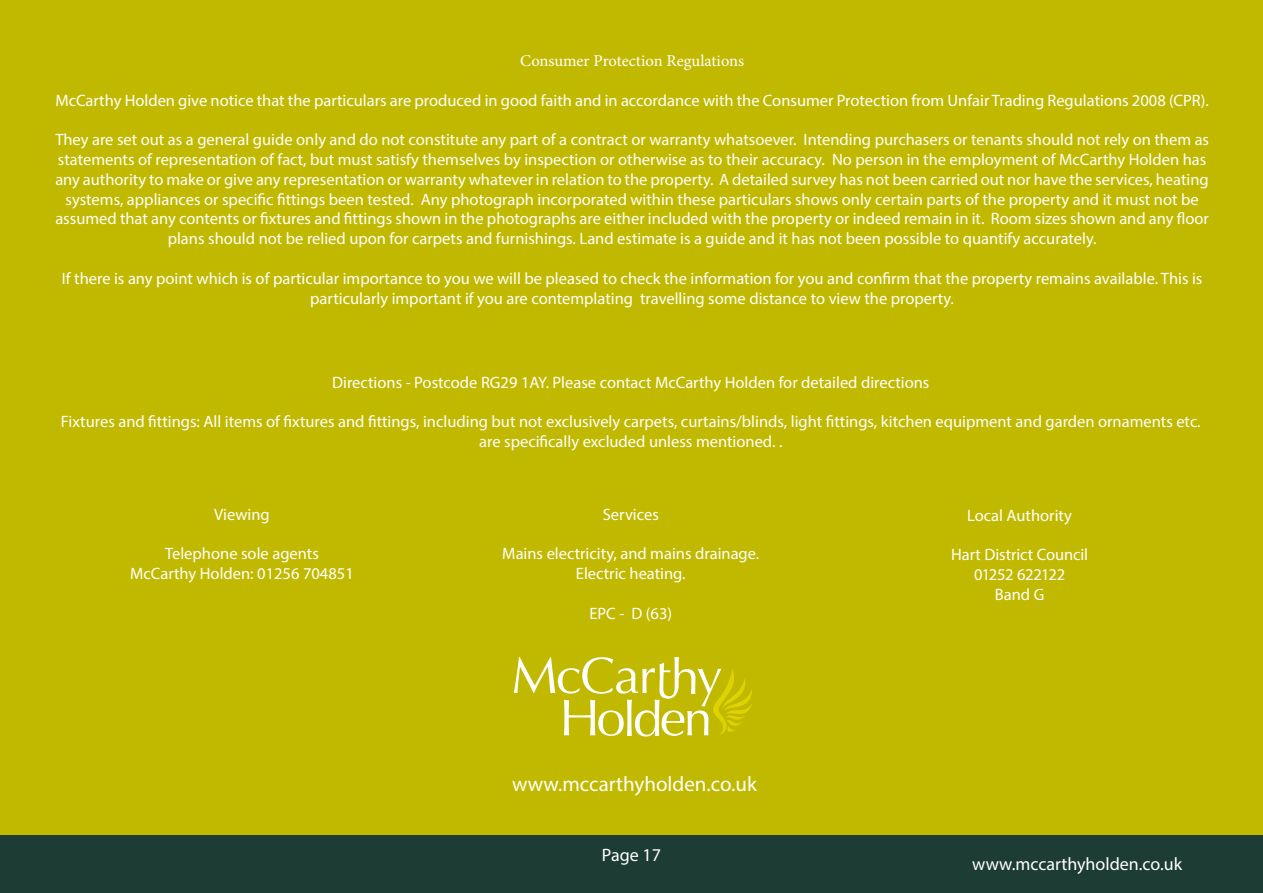
<style>
.page{position:relative;width:1263px;height:893px;background:#fff}
.page>*{position:absolute;margin:0;border:0;box-sizing:border-box;transform-origin:0 0}
.t1{font:21px "Myriad Pro";color:#fff}
.t2{font:18px "Myriad Pro";color:#fff}
.t3{font:16.5px/19.8px "Myriad Pro";color:#fff;text-align:center}
.t4{font:16.5px "Minion Pro";color:#fff}
</style>
<div class="page">
<div style="left:0;top:0;width:1263px;height:843px;background:#c1b900"></div>
<div style="left:0;top:835px;width:1263px;height:58px;background:#1c3c34"></div>
<svg style="left:514px;top:657px;width:237px;height:79px"></svg>
<p class="t4" style="left:520px;top:50px;width:226px">Consumer Protection Regulations</p>
<p class="t3" style="left:55px;top:90px;width:1155px">McCarthy Holden give notice that the particulars are produced in good faith and in accordance with the Consumer Protection from Unfair Trading Regulations 2008 (CPR).</p>
<p class="t3" style="left:55px;top:130px;width:1155px">They are set out as a general guide only and do not constitute any part of a contract or warranty whatsoever. Intending purchasers or tenants should not rely on them as statements of representation of fact, but must satisfy themselves by inspection or otherwise as to their accuracy. No person in the employment of McCarthy Holden has any authority to make or give any representation or warranty whatever in relation to the property. A detailed survey has not been carried out nor have the services, heating systems, appliances or specific fittings been tested. Any photograph incorporated within these particulars shows only certain parts of the property and it must not be assumed that any contents or fixtures and fittings shown in the photographs are either included with the property or indeed remain in it. Room sizes shown and any floor plans should not be relied upon for carpets and furnishings. Land estimate is a guide and it has not been possible to quantify accurately.</p>
<p class="t3" style="left:62px;top:268px;width:1142px">If there is any point which is of particular importance to you we will be pleased to check the information for you and confirm that the property remains available. This is particularly important if you are contemplating travelling some distance to view the property.</p>
<p class="t3" style="left:332px;top:372px;width:599px">Directions - Postcode RG29 1AY. Please contact McCarthy Holden for detailed directions</p>
<p class="t3" style="left:61px;top:412px;width:1141px">Fixtures and fittings: All items of fixtures and fittings, including but not exclusively carpets, curtains/blinds, light fittings, kitchen equipment and garden ornaments etc. are specifically excluded unless mentioned. .</p>
<p class="t3" style="left:214px;top:504px;width:57px">Viewing</p>
<p class="t3" style="left:130px;top:543px;width:225px">Telephone sole agents<br>McCarthy Holden: 01256 704851</p>
<p class="t3" style="left:603px;top:504px;width:58px">Services</p>
<p class="t3" style="left:502px;top:543px;width:259px">Mains electricity, and mains drainage.<br>Electric heating.</p>
<p class="t3" style="left:589px;top:603px;width:84px">EPC - D (63)</p>
<p class="t1" style="left:512px;top:771px;width:246px">www.mccarthyholden.co.uk</p>
<p class="t2" style="left:602px;top:843px;width:61px">Page 17</p>
<p class="t3" style="left:967px;top:505px;width:106px">Local Authority</p>
<p class="t3" style="left:951px;top:544px;width:139px">Hart District Council<br>01252 622122<br>Band G</p>
<p class="t2" style="left:972px;top:852px;width:211px">www.mccarthyholden.co.uk</p>
</div>
